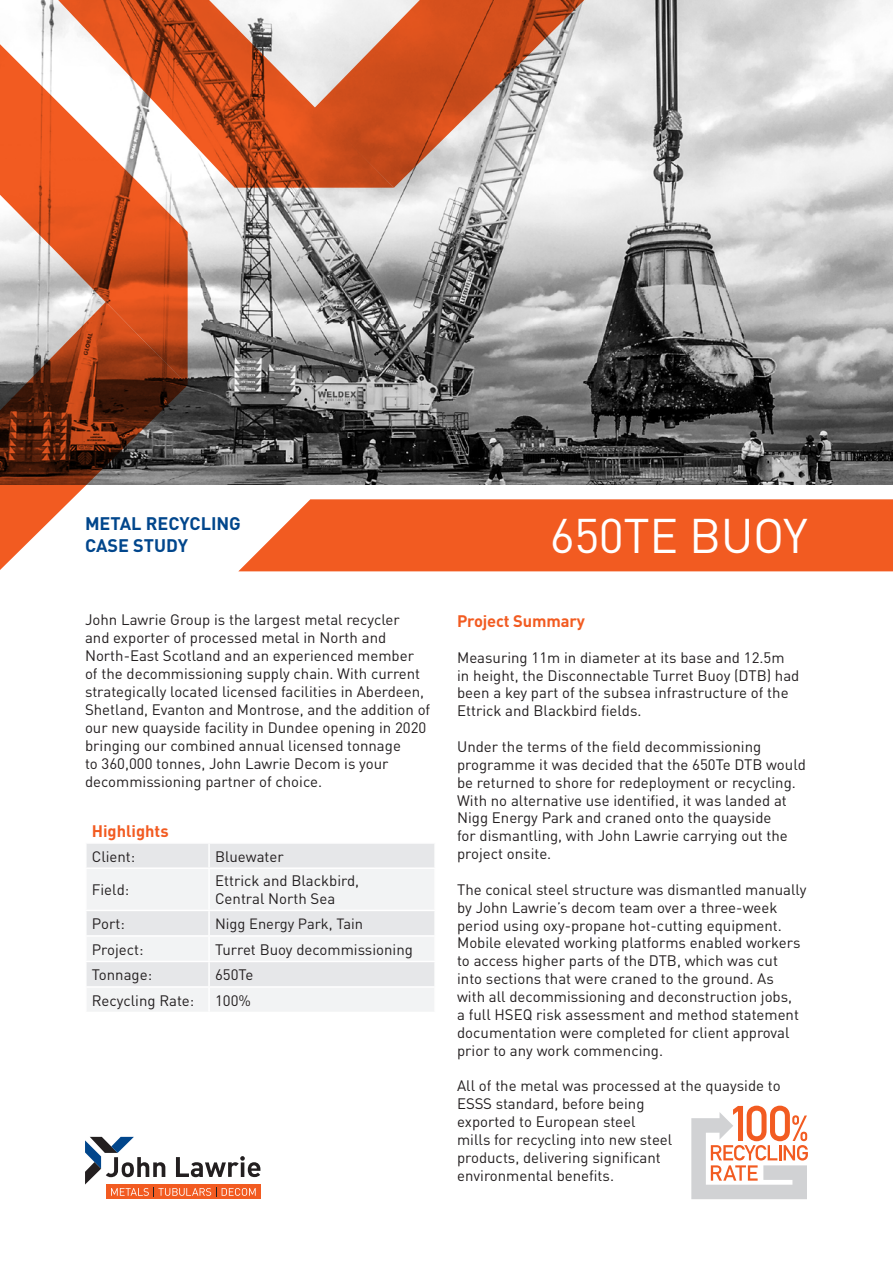
<style>
.page{position:relative;width:893px;height:1263px;background:#fff}
.page>*{position:absolute;margin:0;border:0;box-sizing:border-box;transform-origin:0 0}
.t1{font:48px "DIN";letter-spacing:-.01em;color:#fff}
.t2{font:700 18px/22.5px "DIN";color:#01468c}
.t3{font:700 16.5px "DIN";letter-spacing:-.01em;color:#f25b21}
.t4{font:15px/17.9px "DIN";color:#231f20}
.t5{font:14.7px "DIN";color:#231f20}
</style>
<div class="page">
<div style="left:238px;top:499px;width:655px;height:72px;background:#f25b21"></div>
<div style="left:87px;top:844px;width:347px;height:23px;background:#e6e7e9"></div>
<svg style="left:87px;top:869px;width:347px;height:142px;fill:#f2f3f4"></svg>
<hr style="left:208px;top:844px;width:2px;height:23px;background:#fff">
<hr style="left:208px;top:869px;width:2px;height:41px;background:#fff">
<hr style="left:85px;top:910px;width:124px;height:1px;background:#fff">
<hr style="left:209px;top:910px;width:227px;height:1px;background:#fff">
<hr style="left:208px;top:911px;width:2px;height:24px;background:#fff">
<hr style="left:85px;top:935px;width:124px;height:2px;background:#fff">
<hr style="left:209px;top:935px;width:227px;height:2px;background:#fff">
<hr style="left:208px;top:937px;width:2px;height:24px;background:#fff">
<hr style="left:85px;top:961px;width:124px;height:1px;background:#fff">
<hr style="left:209px;top:961px;width:227px;height:1px;background:#fff">
<hr style="left:208px;top:962px;width:2px;height:24px;background:#fff">
<hr style="left:85px;top:986px;width:124px;height:2px;background:#fff">
<hr style="left:209px;top:986px;width:227px;height:2px;background:#fff">
<hr style="left:208px;top:988px;width:2px;height:24px;background:#fff">
<img style="left:38px;top:0;width:855px;height:485px">
<svg style="left:0;top:31px;width:188px;height:271px;fill:#eb5a20"></svg>
<svg style="left:0;top:302px;width:188px;height:268px"></svg>
<svg style="left:46px;top:0;width:268px;height:188px"></svg>
<svg style="left:314px;top:0;width:283px;height:188px"></svg>
<svg style="left:691px;top:1106px;width:117px;height:93px"></svg>
<div style="left:106px;top:1184px;width:154px;height:15px;background:#f25b21"></div>
<svg style="left:85px;top:1137px;width:175px;height:60px"></svg>
<p class="t2" style="left:85px;top:511px;width:157px">METAL RECYCLING<br>CASE STUDY</p>
<p class="t4" style="left:85px;top:611px;width:347px">John Lawrie Group is the largest metal recycler<br>and exporter of processed metal in North and North-East Scotland and an experienced member of the decommissioning supply chain. With current strategically located licensed facilities in Aberdeen, Shetland, Evanton and Montrose, and the addition of our new quayside facility in Dundee opening in 2020 bringing our combined annual licensed tonnage<br>to 360,000 tonnes, John Lawrie Decom is your decommissioning partner of choice.</p>
<p class="t3" style="left:92px;top:820px;width:78px">Highlights</p>
<p class="t4" style="left:92px;top:847px;width:45px">Client:</p>
<p class="t4" style="left:215px;top:847px;width:70px">Bluewater</p>
<p class="t4" style="left:92px;top:881px;width:39px">Field:</p>
<p class="t4" style="left:215px;top:872px;width:146px">Ettrick and Blackbird,<br>Central North Sea</p>
<p class="t4" style="left:92px;top:915px;width:35px">Port:</p>
<p class="t5" style="left:215px;top:915px;width:149px">Nigg Energy Park, Tain</p>
<p class="t4" style="left:92px;top:940px;width:53px">Project:</p>
<p class="t4" style="left:215px;top:940px;width:199px">Turret Buoy decommissioning</p>
<p class="t4" style="left:92px;top:966px;width:62px">Tonnage:</p>
<p class="t4" style="left:215px;top:966px;width:40px">650Te</p>
<p class="t4" style="left:92px;top:991px;width:104px">Recycling Rate:</p>
<p class="t4" style="left:215px;top:991px;width:37px">100%</p>
<h1 class="t1" style="left:550px;top:506px;width:260px">650TE BUOY</h1>
<p class="t3" style="left:457px;top:610px;width:129px">Project Summary</p>
<p class="t4" style="left:457px;top:648px;width:344px">Measuring 11m in diameter at its base and 12.5m in height, the Disconnectable Turret Buoy (DTB) had been a key part of the subsea infrastructure of the Ettrick and Blackbird fields.</p>
<p class="t4" style="left:457px;top:737px;width:350px">Under the terms of the field decommissioning programme it was decided that the 650Te DTB would be returned to shore for redeployment or recycling.<br>With no alternative use identified, it was landed at Nigg Energy Park and craned onto the quayside<br>for dismantling, with John Lawrie carrying out the project onsite.</p>
<p class="t4" style="left:457px;top:880px;width:351px">The conical steel structure was dismantled manually by John Lawrie’s decom team over a three-week period using oxy-propane hot-cutting equipment.<br>Mobile elevated working platforms enabled workers to access higher parts of the DTB, which was cut into sections that were craned to the ground. As<br>with all decommissioning and deconstruction jobs,<br>a full HSEQ risk assessment and method statement documentation were completed for client approval prior to any work commencing.</p>
<p class="t4" style="left:457px;top:1076px;width:325px">All of the metal was processed at the quayside to ESSS standard, before being<br>exported to European steel<br>mills for recycling into new steel<br>products, delivering significant<br>environmental benefits.</p>
</div>
